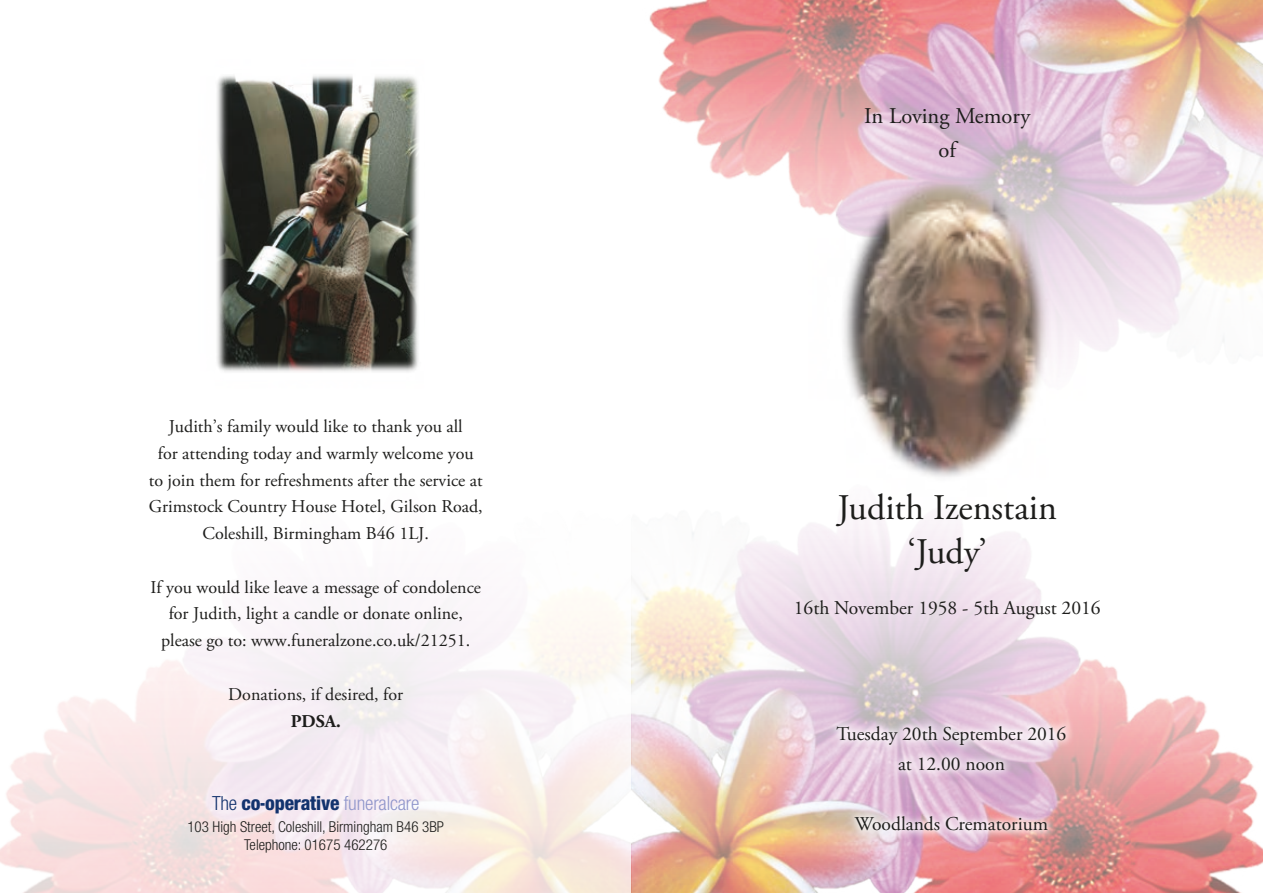
<style>
.page{position:relative;width:1263px;height:893px;background:#fff}
.page>*{position:absolute;margin:0;border:0;box-sizing:border-box;transform-origin:0 0}
.t1{font:36px/43.5px "Adobe Garamond Pro";color:#1d1d1b;text-align:center}
.t2{font:22.5px/34.5px "Adobe Garamond Pro";color:#1d1d1b;text-align:center}
.t3{font:19.5px/30px "Adobe Garamond Pro";color:#1d1d1b;text-align:center}
.t4{font:800 condensed 19.5px "Helvetica Neue";letter-spacing:-.01em;color:#13336e}
.t5{font:18px/26.7px "Adobe Garamond Pro";color:#1d1d1b;text-align:center}
.t6{font:700 18px "Adobe Garamond Pro";color:#1d1d1b}
.t7{font:300 condensed 15px/18px "Helvetica Neue";color:#1d1d1b;text-align:center}
.s1{font-weight:300}
.s2{font-weight:300;color:#9096cb}
</style>
<div class="page">
<img style="left:0;top:511px;width:1263px;height:382px">
<img style="left:649px;top:0;width:614px;height:351px">
<div style="left:827px;top:717px;width:248px;height:123px;background:#fff;opacity:.75"></div>
<img style="left:808px;top:161px;width:278px;height:316px">
<img style="left:217px;top:75px;width:202px;height:297px">
<p class="t5" style="left:149px;top:414px;width:336px">Judith’s family would like to thank you all<br>for attending today and warmly welcome you to join them for refreshments after the service at Grimstock Country House Hotel, Gilson Road, Coleshill, Birmingham B46 1LJ.</p>
<p class="t5" style="left:150px;top:574px;width:332px">If you would like leave a message of condolence for Judith, light a candle or donate online, please go to: www.funeralzone.co.uk/21251.</p>
<p class="t5" style="left:228px;top:681px;width:176px">Donations, if desired, for</p>
<p class="t6" style="left:291px;top:711px;width:52px">PDSA.</p>
<p class="t4" style="left:212px;top:791px;width:209px"><span class="s1">The</span> co-operative <span class="s2">funeralcare</span></p>
<p class="t7" style="left:187px;top:818px;width:258px">103 High Street, Coleshill, Birmingham B46 3BP<br>Telephone: 01675 462276</p>
<p class="t2" style="left:864px;top:99px;width:168px">In Loving Memory of</p>
<h1 class="t1" style="left:837px;top:487px;width:221px">Judith Izenstain ‘Judy’</h1>
<p class="t3" style="left:794px;top:594px;width:308px">16th November 1958 - 5th August 2016</p>
<p class="t3" style="left:837px;top:720px;width:231px">Tuesday 20th September 2016 at 12.00 noon</p>
<p class="t3" style="left:855px;top:810px;width:195px">Woodlands Crematorium</p>
</div>
